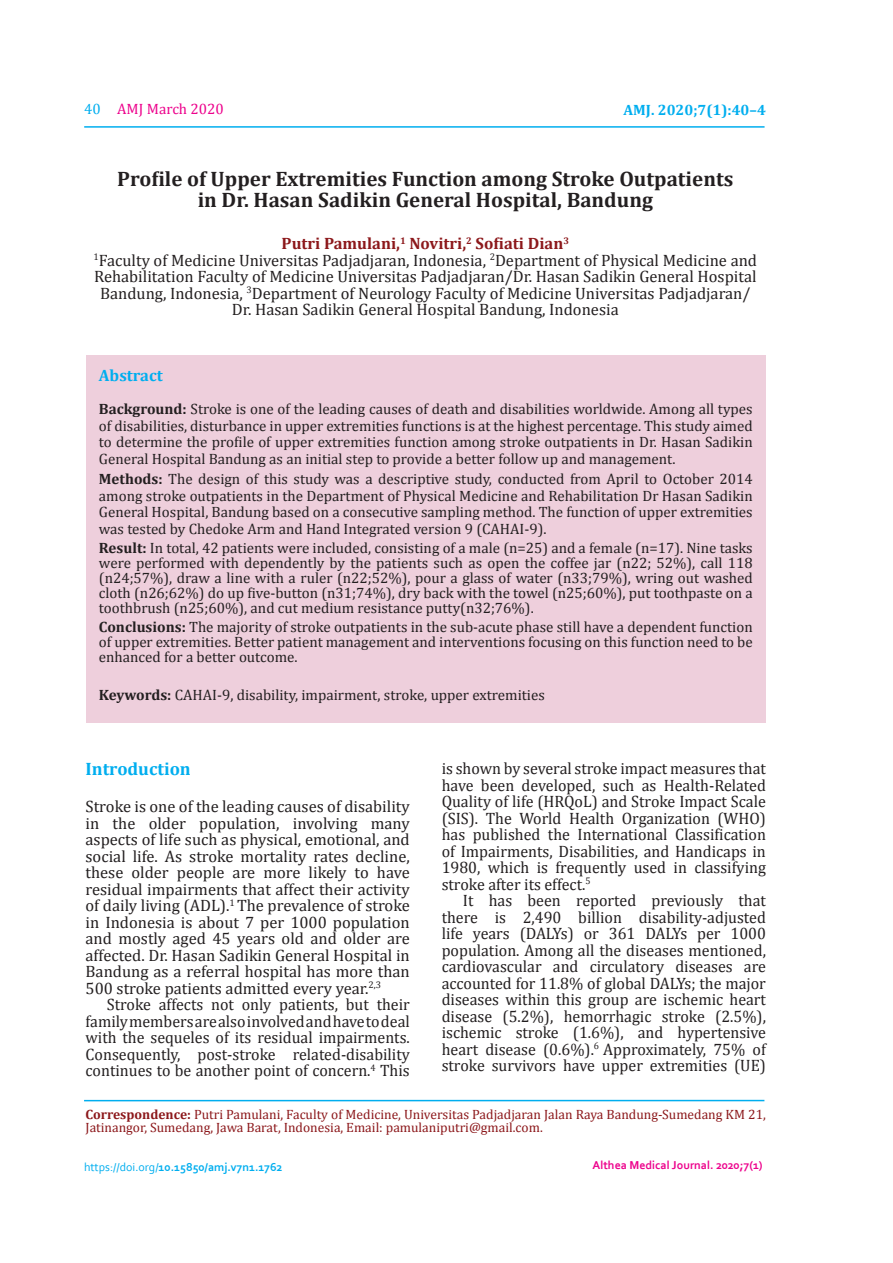
<style>
.page{position:relative;width:893px;height:1263px;background:#fff}
.page>*{position:absolute;margin:0;border:0;box-sizing:border-box;transform-origin:0 0}
.t1{font:700 21px/21px "Cambria";color:#231f20;text-align:center}
.t2{font:700 18px "Cambria";color:#00aeef}
.t3{font:16.5px/16.5px "Cambria";color:#231f20;text-align:justify}
.t4{font:700 16.5px "Cambria";color:#00aeef}
.t5{font:15px/16.5px "Cambria";color:#231f20;text-align:justify}
.t6{font:700 15px "Cambria";color:#00aeef}
.t7{font:15px "Cambria";color:#ed028c}
.t8{font:13.5px/13.5px "Cambria";color:#8c181b}
.t9{font:700 12px "Corbel";color:#00aeef}
.t10{font:700 12px "Corbel";color:#ed028c}
.s1{color:#00aeef}
.s2{font-weight:700;color:#8c181b}
.s3{font-weight:700}
.s4{font-weight:400}
</style>
<div class="page">
<hr style="left:84px;top:126px;width:681px;height:2px;background:#00aeef">
<div style="left:86px;top:355px;width:680px;height:368px;background:#eecfdc"></div>
<hr style="left:84px;top:1100px;width:680px;height:1px;background:#00aeef">
<p class="t7" style="left:84px;top:100px;width:141px"><span class="s1">40</span> AMJ March 2020</p>
<p class="t6" style="left:623px;top:99px;width:144px">AMJ. 2020;7(1):40–4</p>
<p class="t1" style="left:117px;top:168px;width:617px">Profile of Upper Extremities Function among Stroke Outpatients in Dr. Hasan Sadikin General Hospital, Bandung</p>
<p class="t3" style="left:94px;top:235px;width:665px;text-align:center"><span class="s2">Putri Pamulani,</span><sup>1</sup> <span class="s2">Novitri,</span><sup>2</sup> <span class="s2">Sofiati Dian</span><sup>3<br></sup><sup>1</sup>Faculty of Medicine Universitas Padjadjaran, Indonesia, <sup>2</sup>Department of Physical Medicine and Rehabilitation Faculty of Medicine Universitas Padjadjaran/Dr. Hasan Sadikin General Hospital Bandung, Indonesia, <sup>3</sup>Department of Neurology Faculty of Medicine Universitas Padjadjaran/ Dr. Hasan Sadikin General Hospital Bandung, Indonesia</p>
<p class="t4" style="left:99px;top:364px;width:65px">Abstract</p>
<p class="t5" style="left:99px;top:401px;width:655px"><span class="s3">Background:</span> Stroke is one of the leading causes of death and disabilities worldwide. Among all types of disabilities, disturbance in upper extremities functions is at the highest percentage. This study aimed to determine the profile of upper extremities function among stroke outpatients in Dr. Hasan Sadikin General Hospital Bandung as an initial step to provide a better follow up and management.</p>
<p class="t5" style="left:99px;top:471px;width:655px"><span class="s3">Methods:</span> The design of this study was a descriptive study, conducted from April to October 2014 among stroke outpatients in the Department of Physical Medicine and Rehabilitation Dr Hasan Sadikin General Hospital, Bandung based on a consecutive sampling method. The function of upper extremities was tested by Chedoke Arm and Hand Integrated version 9 (CAHAI-9).</p>
<p class="t5" style="left:99px;top:540px;width:655px;line-height:15px"><span class="s3">Result:</span> In total, 42 patients were included, consisting of a male (n=25) and a female (n=17). Nine tasks were performed with dependently by the patients such as open the coffee jar (n22; 52%), call 118 (n24;57%), draw a line with a ruler (n22;52%), pour a glass of water (n33;79%), wring out washed cloth (n26;62%) do up five-button (n31;74%), dry back with the towel (n25;60%), put toothpaste on a toothbrush (n25;60%), and cut medium resistance putty(n32;76%).</p>
<p class="t5" style="left:99px;top:620px;width:655px;line-height:15px"><span class="s3">Conclusions:</span> The majority of stroke outpatients in the sub-acute phase still have a dependent function of upper extremities. Better patient management and interventions focusing on this function need to be enhanced for a better outcome.</p>
<p class="t5" style="left:99px;top:686px;width:447px"><span class="s3">Keywords:</span> CAHAI-9, disability, impairment, stroke, upper extremities</p>
<p class="t2" style="left:86px;top:756px;width:107px">Introduction</p>
<p class="t3" style="left:86px;top:798px;width:326px">Stroke is one of the leading causes of disability in the older population, involving many aspects of life such as physical, emotional, and social life. As stroke mortality rates decline, these older people are more likely to have residual impairments that affect their activity of daily living (ADL).<sup>1</sup> The prevalence of stroke in Indonesia is about 7 per 1000 population and mostly aged 45 years old and older are affected. Dr. Hasan Sadikin General Hospital in Bandung as a referral hospital has more than 500 stroke patients admitted every year.<sup>2,3</sup></p>
<p class="t3" style="left:86px;top:996px;width:326px;text-indent:21px">Stroke affects not only patients, but their family members are also involved and have to deal with the sequeles of its residual impairments.<br>Consequently, post-stroke related-disability continues to be another point of concern.<sup>4</sup> This</p>
<p class="t3" style="left:442px;top:760px;width:326px">is shown by several stroke impact measures that have been developed, such as Health-Related Quality of life (HRQoL) and Stroke Impact Scale (SIS). The World Health Organization (WHO) has published the International Classification of Impairments, Disabilities, and Handicaps in 1980, which is frequently used in classifying stroke after its effect.<sup>5</sup></p>
<p class="t3" style="left:442px;top:892px;width:326px;text-indent:21px">It has been reported previously that there is 2,490 billion disability-adjusted life years (DALYs) or 361 DALYs per 1000 population. Among all the diseases mentioned, cardiovascular and circulatory diseases are accounted for 11.8% of global DALYs; the major diseases within this group are ischemic heart disease (5.2%), hemorrhagic stroke (2.5%), ischemic stroke (1.6%), and hypertensive heart disease (0.6%).<sup>6</sup> Approximately, 75% of stroke survivors have upper extremities (UE)</p>
<p class="t8" style="left:86px;top:1107px;width:682px"><span class="s3">Correspondence:</span> Putri Pamulani, Faculty of Medicine, Universitas Padjadjaran Jalan Raya Bandung-Sumedang KM 21,<br>Jatinangor, Sumedang, Jawa Barat, Indonesia, Email: pamulaniputri@gmail.com.</p>
<p class="t9" style="left:84px;top:1159px;width:200px"><span class="s4">https://doi.org/</span>10.15850/amj.v7n1.1762</p>
<p class="t10" style="left:592px;top:1157px;width:172px">Althea Medical Journal. 2020;7(1)</p>
</div>
